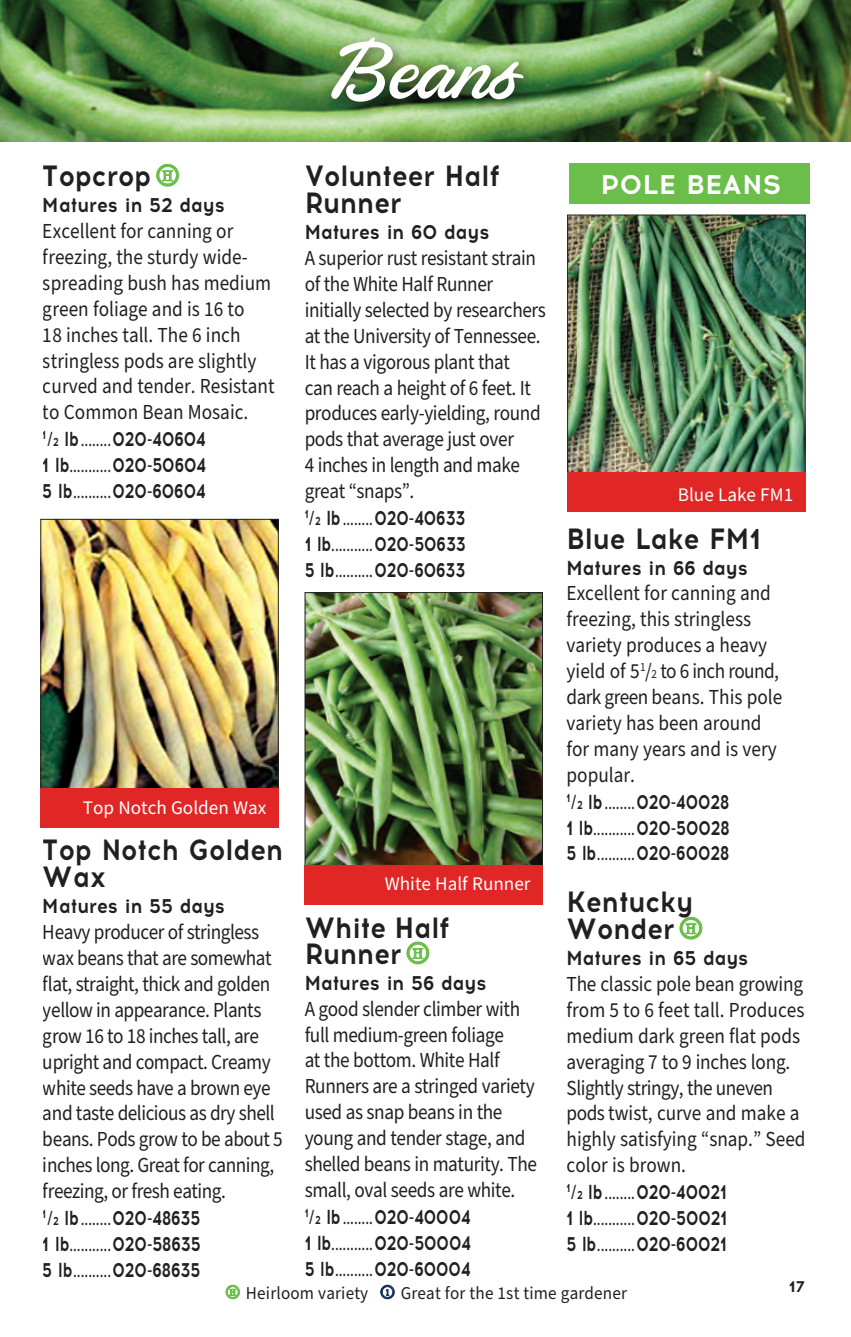
<style>
.page{position:relative;width:851px;height:1337px;background:#fff}
.page>*{position:absolute;margin:0;border:0;box-sizing:border-box;transform-origin:0 0}
.t1{font:81px "Sauber Script";color:#fff}
.t2{font:700 29.25px/27px "Acrom";color:#231f20;scale:.9 1}
.t3{font:700 27px "Acrom";letter-spacing:.01em;color:#fff}
.t4{font:21.38px/25.9px "Source Sans Pro";letter-spacing:-.02em;color:#231f20;scale:.9 1}
.t5{font:21.38px/25.9px "Source Sans Pro";color:#231f20;scale:.9 1}
.t6{font:700 20.25px/25.9px "Acrom";color:#231f20;text-align:justify;scale:.75 1}
.t7{font:700 20.25px "Acrom";color:#231f20;scale:.9 1}
.Veg_photcap_2k{font:19.12px "Source Sans Pro";color:#fff}
.Veg_Copy{font:18px "Source Sans Pro";letter-spacing:.01em;color:#231f20;scale:.95 1}
.t8{font:700 15.75px "Acrom";color:#231f20}
.s1{font-family:"Type Keys";font-weight:400;color:#6cbe4b}
.s2{font-size:11.7px}
.s3{font-family:"Source Sans Pro";font-weight:400}
.s4{font-size:12.38px}
.s5{font-family:"Type Keys";color:#6cbe4b}
.s6{font-family:"Type Keys";color:#18345e}
</style>
<div class="page">
<img style="left:0;top:0;width:850px;height:142px">
<div style="left:323px;top:31px;width:215px;height:86px;background:#231f20;opacity:.52"></div>
<img style="left:569px;top:217px;width:234px;height:255px">
<div style="left:567px;top:215px;width:238px;height:280px;border:1px solid #231f20"></div>
<div style="left:567px;top:472px;width:238px;height:39px;background:#e12725"></div>
<img style="left:307px;top:594px;width:233px;height:271px">
<div style="left:305px;top:592px;width:237px;height:275px;border:1px solid #231f20"></div>
<div style="left:305px;top:865px;width:238px;height:39px;background:#e12725"></div>
<img style="left:42px;top:521px;width:234px;height:267px">
<div style="left:40px;top:519px;width:238px;height:271px;border:1px solid #231f20"></div>
<div style="left:41px;top:788px;width:238px;height:39px;background:#e12725"></div>
<div style="left:569px;top:163px;width:240px;height:41px;background:#6cbe4b"></div>
<p class="t1" style="left:334px;top:15px;width:185px">Beans</p>
<h2 class="t2" style="left:43px;top:163px;width:153px">Topcrop <span class="s1">h</span></h2>
<p class="t7" style="left:43px;top:191px;width:204px">Matures in 52 days</p>
<p class="t5" style="left:43px;top:219px;width:259px">Excellent for canning or freezing, the sturdy wide&shy;spreading bush has medium green foliage and is 16 to<br>18 inches tall. The 6 inch stringless pods are slightly curved and tender. Resistant to Common Bean Mosaic.</p>
<p class="t6" style="left:43px;top:426px;width:219px"><sup>1</sup>/<span class="s2">2</span> lb<span class="s3">........</span>020-40604<br>1 lb<span class="s3">...........</span>020-50604<br>5 lb<span class="s3">..........</span>020-60604</p>
<p class="Veg_photcap_2k" style="left:83px;top:794px;width:185px">Top Notch Golden Wax</p>
<h2 class="t2" style="left:43px;top:837px;width:269px">Top Notch Golden<br>Wax</h2>
<p class="t7" style="left:43px;top:891px;width:204px">Matures in 55 days</p>
<p class="t4" style="left:43px;top:919px;width:268px">Heavy producer of stringless wax beans that are somewhat flat, straight, thick and golden yellow in appearance. Plants grow 16 to 18 inches tall, are upright and compact. Creamy white seeds have a brown eye and taste delicious as dry shell beans. Pods grow to be about 5 inches long. Great for canning, freezing, or fresh eating.</p>
<p class="t6" style="left:43px;top:1205px;width:212px"><sup>1</sup>/<span class="s2">2</span> lb<span class="s3">........</span>020-48635<br>1 lb<span class="s3">...........</span>020-58635<br>5 lb<span class="s3">..........</span>020-68635</p>
<h2 class="t2" style="left:304px;top:163px;width:219px">Volunteer Half<br>Runner</h2>
<p class="t7" style="left:304px;top:218px;width:207px">Matures in 60 days</p>
<p class="t4" style="left:304px;top:246px;width:269px">A superior rust resistant strain of the White Half Runner initially selected by researchers at the University of Tennessee.<br>It has a vigorous plant that<br>can reach a height of 6 feet. It produces early-yielding, round pods that average just over<br>4 inches in length and make great “snaps”.</p>
<p class="t6" style="left:304px;top:505px;width:216px"><sup>1</sup>/<span class="s2">2</span> lb<span class="s3">........</span>020-40633<br>1 lb<span class="s3">...........</span>020-50633<br>5 lb<span class="s3">..........</span>020-60633</p>
<p class="Veg_photcap_2k" style="left:385px;top:871px;width:147px">White Half Runner</p>
<h2 class="t2" style="left:304px;top:915px;width:163px;line-height:25.9px">White Half<br>Runner <span class="s1">h</span></h2>
<p class="t7" style="left:304px;top:968px;width:203px">Matures in 56 days</p>
<p class="t4" style="left:304px;top:996px;width:260px">A good slender climber with full medium-green foliage<br>at the bottom. White Half<br>Runners are a stringed variety used as snap beans in the young and tender stage, and shelled beans in maturity. The small, oval seeds are white.</p>
<p class="t6" style="left:304px;top:1204px;width:223px"><sup>1</sup>/<span class="s2">2</span> lb<span class="s3">........</span>020-40004<br>1 lb<span class="s3">...........</span>020-50004<br>5 lb<span class="s3">..........</span>020-60004</p>
<p class="t3" style="left:600px;top:165px;width:182px">POLE BEANS</p>
<p class="Veg_photcap_2k" style="left:677px;top:482px;width:117px">Blue Lake FM1</p>
<h2 class="t2" style="left:566px;top:525px;width:218px">Blue Lake FM1</h2>
<p class="t7" style="left:566px;top:553px;width:203px">Matures in 66 days</p>
<p class="t5" style="left:566px;top:581px;width:241px">Excellent for canning and freezing, this stringless variety produces a heavy yield of 5<sup>1</sup>/<span class="s4">2</span> to 6 inch round, dark green beans. This pole variety has been around for many years and is very popular.</p>
<p class="t6" style="left:566px;top:789px;width:219px"><sup>1</sup>/<span class="s2">2</span> lb<span class="s3">........</span>020-40028<br>1 lb<span class="s3">...........</span>020-50028<br>5 lb<span class="s3">..........</span>020-60028</p>
<h2 class="t2" style="left:566px;top:889px;width:153px">Kentucky<br>Wonder <span class="s1">h</span></h2>
<p class="t7" style="left:566px;top:943px;width:203px">Matures in 65 days</p>
<p class="t5" style="left:566px;top:971px;width:267px">The classic pole bean growing from 5 to 6 feet tall. Produces medium dark green flat pods averaging 7 to 9 inches long.<br>Slightly stringy, the uneven pods twist, curve and make a highly satisfying “snap.” Seed color is brown.</p>
<p class="t6" style="left:566px;top:1179px;width:216px"><sup>1</sup>/<span class="s2">2</span> lb<span class="s3">........</span>020-40021<br>1 lb<span class="s3">...........</span>020-50021<br>5 lb<span class="s3">..........</span>020-60021</p>
<p class="Veg_Copy" style="left:225px;top:1280px;width:424px"><span class="s5">h</span> Heirloom variety <span class="s6">1</span> Great for the 1st time gardener</p>
<p class="t8" style="left:789px;top:1275px;width:17px">17</p>
</div>
